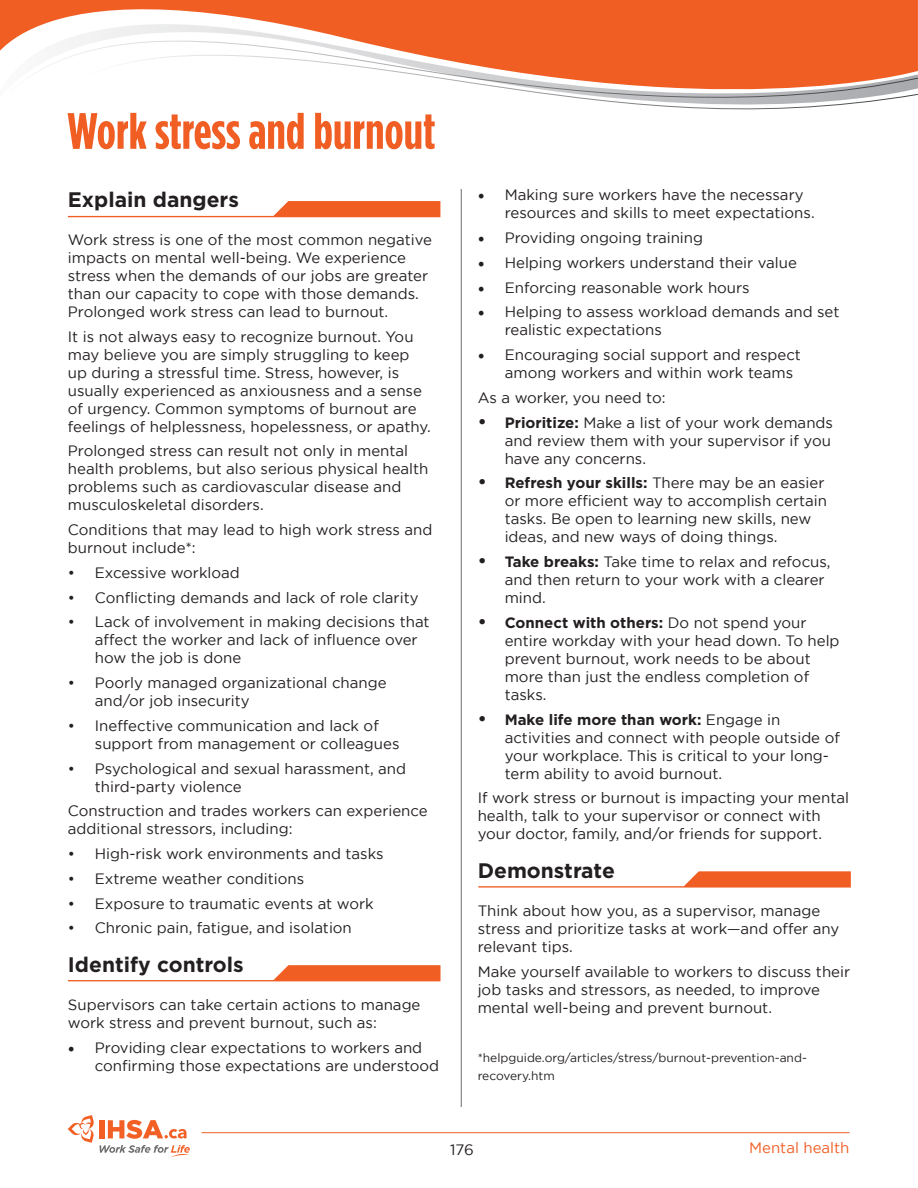
<style>
.page{position:relative;width:918px;height:1188px;background:#fff}
.page>*{position:absolute;margin:0;border:0;box-sizing:border-box;transform-origin:0 0}
.t1{font:700 51px "Gotham Condensed";color:#f05e24}
.t2{font:700 21px "Gotham";color:#231f20}
.t3{font:15px/18px "Gotham";color:#231f20}
.t4{font:15px "Gotham";color:#f05e24}
.t5{font:12px/18px "Gotham";color:#231f20}
.s1{font-family:"Minion Pro";font-size:18px}
.s2{font-weight:700;font-size:18px}
.s3{font-weight:700}
</style>
<div class="page">
<svg style="left:0;top:0;width:918px;height:51px;fill:#f05e24"></svg>
<svg style="left:8px;top:39px;width:910px;height:30px"></svg>
<svg style="left:53px;top:53px;width:865px;height:57px"></svg>
<hr style="left:461px;top:189px;width:1px;height:918px;background:#6c6d70">
<hr style="left:202px;top:1132px;width:648px;height:1px;background:#f05e24">
<svg style="left:68px;top:1115px;width:122px;height:42px"></svg>
<svg style="left:478px;top:871px;width:373px;height:17px"></svg>
<svg style="left:68px;top:201px;width:372px;height:16px"></svg>
<svg style="left:68px;top:965px;width:373px;height:16px"></svg>
<p class="t1" style="left:67px;top:101px;width:370px">Work stress and burnout</p>
<p class="t2" style="left:68px;top:185px;width:173px">Explain dangers</p>
<p class="t3" style="left:68px;top:230px;width:366px">Work stress is one of the most common negative impacts on mental well-being. We experience stress when the demands of our jobs are greater than our capacity to cope with those demands.<br>Prolonged work stress can lead to burnout.</p>
<p class="t3" style="left:68px;top:327px;width:364px">It is not always easy to recognize burnout. You may believe you are simply struggling to keep up during a stressful time. Stress, however, is usually experienced as anxiousness and a sense of urgency. Common symptoms of burnout are feelings of helplessness, hopelessness, or apathy.</p>
<p class="t3" style="left:68px;top:442px;width:362px">Prolonged stress can result not only in mental health problems, but also serious physical health problems such as cardiovascular disease and musculoskeletal disorders.</p>
<p class="t3" style="left:68px;top:521px;width:366px">Conditions that may lead to high work stress and burnout include*:</p>
<p class="t3" style="left:68px;top:563px;width:173px">• Excessive workload</p>
<p class="t3" style="left:68px;top:588px;width:352px">• Conflicting demands and lack of role clarity</p>
<p class="t3" style="left:95px;top:613px;width:336px;text-indent:-27px">• Lack of involvement in making decisions that affect the worker and lack of influence over how the job is done</p>
<p class="t3" style="left:95px;top:674px;width:293px;text-indent:-27px">• Poorly managed organizational change and/or job insecurity</p>
<p class="t3" style="left:95px;top:716px;width:306px;text-indent:-27px">• Ineffective communication and lack of support from management or colleagues</p>
<p class="t3" style="left:95px;top:759px;width:313px;text-indent:-27px">• Psychological and sexual harassment, and third-party violence</p>
<p class="t3" style="left:68px;top:802px;width:361px">Construction and trades workers can experience additional stressors, including:</p>
<p class="t3" style="left:68px;top:845px;width:317px">• High-risk work environments and tasks</p>
<p class="t3" style="left:68px;top:869px;width:238px">• Extreme weather conditions</p>
<p class="t3" style="left:68px;top:894px;width:307px">• Exposure to traumatic events at work</p>
<p class="t3" style="left:68px;top:919px;width:285px">• Chronic pain, fatigue, and isolation</p>
<p class="t2" style="left:68px;top:950px;width:177px">Identify controls</p>
<p class="t3" style="left:68px;top:995px;width:354px">Supervisors can take certain actions to manage work stress and prevent burnout, such as:</p>
<p class="t3" style="left:95px;top:1038px;width:346px;text-indent:-27px"><span class="s1">•</span> Providing clear expectations to workers and confirming those expectations are understood</p>
<p class="t3" style="left:505px;top:186px;width:311px;text-indent:-27px"><span class="s1">•</span> Making sure workers have the necessary resources and skills to meet expectations.</p>
<p class="t3" style="left:478px;top:229px;width:227px"><span class="s1">•</span> Providing ongoing training</p>
<p class="t3" style="left:478px;top:253px;width:321px"><span class="s1">•</span> Helping workers understand their value</p>
<p class="t3" style="left:478px;top:278px;width:274px"><span class="s1">•</span> Enforcing reasonable work hours</p>
<p class="t3" style="left:505px;top:303px;width:336px;text-indent:-27px"><span class="s1">•</span> Helping to assess workload demands and set realistic expectations</p>
<p class="t3" style="left:505px;top:346px;width:298px;text-indent:-27px"><span class="s1">•</span> Encouraging social support and respect among workers and within work teams</p>
<p class="t3" style="left:478px;top:388px;width:189px">As a worker, you need to:</p>
<p class="t3" style="left:505px;top:413px;width:330px;text-indent:-27px"><span class="s2">•</span> <span class="s3">Prioritize:</span> Make a list of your work demands and review them with your supervisor if you have any concerns.</p>
<p class="t3" style="left:505px;top:474px;width:324px;text-indent:-27px"><span class="s2">•</span> <span class="s3">Refresh your skills:</span> There may be an easier or more efficient way to accomplish certain tasks. Be open to learning new skills, new ideas, and new ways of doing things.</p>
<p class="t3" style="left:505px;top:553px;width:327px;text-indent:-27px"><span class="s2">•</span> <span class="s3">Take breaks:</span> Take time to relax and refocus, and then return to your work with a clearer mind.</p>
<p class="t3" style="left:505px;top:613px;width:336px;text-indent:-27px"><span class="s2">•</span> <span class="s3">Connect with others:</span> Do not spend your entire workday with your head down. To help prevent burnout, work needs to be about more than just the endless completion of tasks.</p>
<p class="t3" style="left:505px;top:710px;width:337px;text-indent:-27px"><span class="s2">•</span> <span class="s3">Make life more than work:</span> Engage in activities and connect with people outside of your workplace. This is critical to your long&shy;term ability to avoid burnout.</p>
<p class="t3" style="left:478px;top:789px;width:373px">If work stress or burnout is impacting your mental health, talk to your supervisor or connect with your doctor, family, and/or friends for support.</p>
<p class="t2" style="left:478px;top:856px;width:139px">Demonstrate</p>
<p class="t3" style="left:478px;top:901px;width:363px">Think about how you, as a supervisor, manage stress and prioritize tasks at work—and offer any relevant tips.</p>
<p class="t3" style="left:478px;top:962px;width:374px">Make yourself available to workers to discuss their job tasks and stressors, as needed, to improve mental well-being and prevent burnout.</p>
<p class="t5" style="left:478px;top:1049px;width:331px">*helpguide.org/articles/stress/burnout-prevention-and&shy;recovery.htm</p>
<p class="t3" style="left:450px;top:1140px;width:25px">176</p>
<p class="t4" style="left:749px;top:1140px;width:102px">Mental health</p>
</div>
